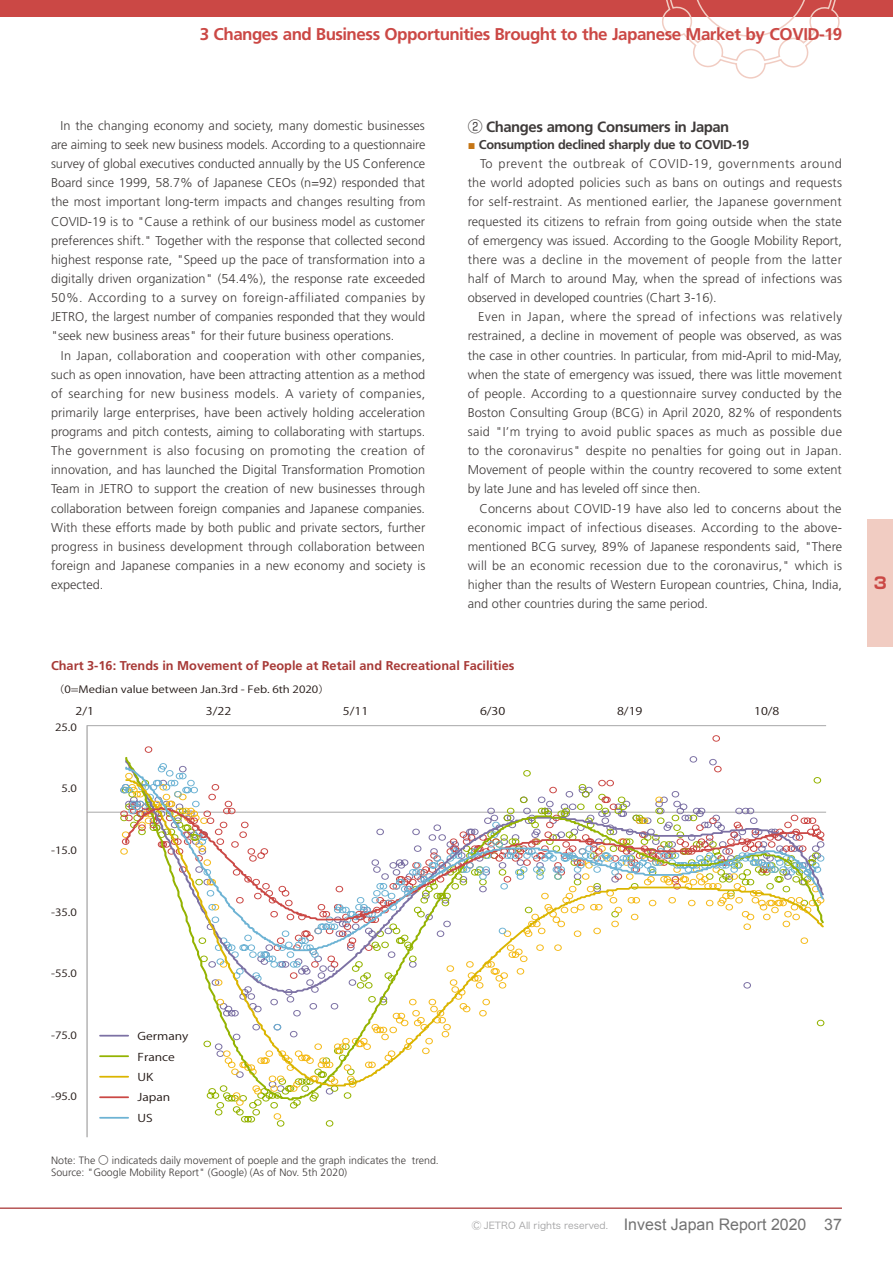
<style>
.page{position:relative;width:893px;height:1263px;background:#fff}
.page>*{position:absolute;margin:0;border:0;box-sizing:border-box;transform-origin:0 0}
.t1{font:700 16.95px "Frutiger";letter-spacing:-.03em;color:#cb4845}
.t2{font:15.9px "Arial";color:#727272}
.t3{font:700 15.9px "Shin Go Pro";color:#cb4845}
.t4{font:700 14.85px "Frutiger";letter-spacing:-.03em;color:#3f3b3a}
.t5{font:300 12.75px/19.2px "Frutiger";letter-spacing:.005em;color:#3f3b3a;text-align:justify}
.t6{font:700 12.75px "Frutiger";color:#a73936}
.t7{font:300 12.75px "Frutiger";letter-spacing:.025em;color:#3f3b3a}
.t8{font:300 12.75px "Frutiger";letter-spacing:.04em;color:#3f3b3a}
.t9{font:300 12.75px "Frutiger";letter-spacing:.03em;color:#3f3b3a}
.t10{font:300 12.75px "Frutiger";letter-spacing:.045em;color:#3f3b3a}
.t11{font:700 12.75px "Frutiger";letter-spacing:-.03em;color:#3f3b3a}
.t12{font:300 10.65px/12.8px "Frutiger";color:#3f3b3a}
.t13{font:10.65px/20.4px "Koz Go Pr 6 N Regular 90 pv RKSJ H";color:#231916;scale:1.17 1}
.t14{font:9.9px "Koz Go Pr 6 N Regular 90 pv RKSJ H";color:#231916;scale:1.17 1}
.t15{font:9.6px "Hiragino Sans W3";color:#a0a0a1}
.s1{font-family:"Shin Go Pro";font-weight:400}
.s2{font-family:"Arial";color:#c57515}
.s3{font-family:"Shin Go Pro"}
</style>
<div class="page">
<hr style="left:0;top:1208px;width:842px;height:1px;background:#920000">
<div style="left:867px;top:519px;width:26px;height:127px;background:#f1ccc2"></div>
<div style="left:0;top:0;width:893px;height:17px;background:#cb4845"></div>
<svg style="left:662px;top:0;width:178px;height:79px"></svg>
<svg style="left:86px;top:725px;width:740px;height:412px"></svg>
<hr style="left:87px;top:726px;width:1px;height:411px;background:#c1c0c0">
<hr style="left:87px;top:812px;width:739px;height:1px;background:#a0a0a1">
<svg style="left:120px;top:1030px;width:544px;height:89px"></svg>
<svg style="left:120px;top:746px;width:540px;height:17px"></svg>
<svg style="left:660px;top:735px;width:164px;height:21px"></svg>
<svg style="left:124px;top:756px;width:702px;height:345px"></svg>
<svg style="left:124px;top:952px;width:702px;height:135px"></svg>
<svg style="left:124px;top:766px;width:702px;height:186px"></svg>
<hr style="left:100px;top:1035px;width:28px;height:2px;background:#7c71a4">
<hr style="left:100px;top:1055px;width:28px;height:2px;background:#94b301">
<hr style="left:100px;top:1076px;width:28px;height:2px;background:#dbb500">
<hr style="left:100px;top:1096px;width:28px;height:2px;background:#cb4845">
<hr style="left:100px;top:1117px;width:28px;height:2px;background:#6db3d4">
<h1 class="t1" style="left:200px;top:24px;width:644px">3 Changes and Business Opportunities Brought to the Japanese Market by COVID-19</h1>
<p class="t5" style="left:51px;top:116px;width:376px;text-indent:10px">In the changing economy and society, many domestic businesses are aiming to seek new business models. According to a questionnaire survey of global executives conducted annually by the US Conference Board since 1999, 58.7% of Japanese CEOs (n=92) responded that the most important long-term impacts and changes resulting from COVID-19 is to "Cause a rethink of our business model as customer preferences shift." Together with the response that collected second highest response rate, "Speed up the pace of transformation into a digitally driven organization" (54.4%), the response rate exceeded 50%. According to a survey on foreign-affiliated companies by JETRO, the largest number of companies responded that they would "seek new business areas" for their future business operations.</p>
<p class="t5" style="left:51px;top:345px;width:376px;text-indent:10px">In Japan, collaboration and cooperation with other companies, such as open innovation, have been attracting attention as a method of searching for new business models. A variety of companies, primarily large enterprises, have been actively holding acceleration programs and pitch contests, aiming to collaborating with startups.<br>The government is also focusing on promoting the creation of innovation, and has launched the Digital Transformation Promotion Team in JETRO to support the creation of new businesses through collaboration between foreign companies and Japanese companies.<br>With these efforts made by both public and private sectors, further progress in business development through collaboration between foreign and Japanese companies in a new economy and society is expected.</p>
<p class="t4" style="left:468px;top:118px;width:263px"><span class="s1">②</span> Changes among Consumers in Japan</p>
<p class="t11" style="left:468px;top:137px;width:283px"><span class="s2">■</span> Consumption declined sharply due to COVID-19</p>
<p class="t10" style="left:480px;top:157px;width:363px">To prevent the outbreak of COVID-19, governments around</p>
<p class="t5" style="left:468px;top:173px;width:376px">the world adopted policies such as bans on outings and requests</p>
<p class="t5" style="left:468px;top:192px;width:375px">for self-restraint. As mentioned earlier, the Japanese government</p>
<p class="t5" style="left:468px;top:212px;width:376px">requested its citizens to refrain from going outside when the state</p>
<p class="t5" style="left:468px;top:231px;width:376px">of emergency was issued. According to the Google Mobility Report,</p>
<p class="t9" style="left:468px;top:252px;width:376px">there was a decline in the movement of people from the latter</p>
<p class="t5" style="left:468px;top:269px;width:376px">half of March to around May, when the spread of infections was</p>
<p class="t5" style="left:468px;top:288px;width:250px">observed in developed countries (Chart 3-16).</p>
<p class="t8" style="left:478px;top:310px;width:365px">Even in Japan, where the spread of infections was relatively</p>
<p class="t5" style="left:468px;top:326px;width:375px">restrained, a decline in movement of people was observed, as was</p>
<p class="t5" style="left:468px;top:345px;width:376px">the case in other countries. In particular, from mid-April to mid-May,</p>
<p class="t5" style="left:468px;top:365px;width:376px">when the state of emergency was issued, there was little movement</p>
<p class="t5" style="left:468px;top:384px;width:376px">of people. According to a questionnaire survey conducted by the</p>
<p class="t5" style="left:468px;top:403px;width:376px">Boston Consulting Group (BCG) in April 2020, 82% of respondents</p>
<p class="t7" style="left:468px;top:424px;width:376px">said "I’m trying to avoid public spaces as much as possible due</p>
<p class="t5" style="left:468px;top:441px;width:376px">to the coronavirus" despite no penalties for going out in Japan.</p>
<p class="t5" style="left:468px;top:460px;width:376px">Movement of people within the country recovered to some extent</p>
<p class="t5" style="left:468px;top:479px;width:234px">by late June and has leveled off since then.</p>
<p class="t5" style="left:479px;top:499px;width:364px">Concerns about COVID-19 have also led to concerns about the</p>
<p class="t5" style="left:468px;top:518px;width:376px">economic impact of infectious diseases. According to the above-</p>
<p class="t5" style="left:468px;top:537px;width:376px">mentioned BCG survey, 89% of Japanese respondents said, "There</p>
<p class="t5" style="left:468px;top:556px;width:376px">will be an economic recession due to the coronavirus," which is</p>
<p class="t5" style="left:468px;top:575px;width:376px">higher than the results of Western European countries, China, India,</p>
<p class="t5" style="left:468px;top:594px;width:242px">and other countries during the same period.</p>
<p class="t6" style="left:51px;top:658px;width:465px">Chart 3-16: Trends in Movement of People at Retail and Recreational Facilities</p>
<p class="t14" style="left:53px;top:684px;width:238px">（0=Median value between Jan.3rd - Feb. 6th 2020）</p>
<p class="t14" style="left:55px;top:722px;width:20px">25.0</p>
<p class="t13" style="left:76px;top:701px;width:17px">2/1</p>
<p class="t13" style="left:206px;top:701px;width:23px">3/22</p>
<p class="t13" style="left:343px;top:701px;width:23px">5/11</p>
<p class="t13" style="left:480px;top:701px;width:23px">6/30</p>
<p class="t13" style="left:617px;top:701px;width:23px">8/19</p>
<p class="t13" style="left:754px;top:701px;width:23px">10/8</p>
<p class="t14" style="left:61px;top:783px;width:15px">5.0</p>
<p class="t14" style="left:51px;top:845px;width:24px">-15.0</p>
<p class="t14" style="left:51px;top:906px;width:24px">-35.0</p>
<p class="t14" style="left:51px;top:968px;width:24px">-55.0</p>
<p class="t14" style="left:51px;top:1029px;width:24px">-75.0</p>
<p class="t14" style="left:51px;top:1091px;width:24px">-95.0</p>
<p class="t13" style="left:138px;top:1026px;width:45px">Germany<br>France<br>UK<br>Japan<br>US</p>
<p class="t12" style="left:51px;top:1153px;width:389px">Note: The <span class="s3">〇</span> indicateds daily movement of poeple and the graph indicates the trend.<br>Source: "Google Mobility Report" (Google) (As of Nov. 5th 2020)</p>
<p class="t15" style="left:472px;top:1217px;width:138px">Ⓒ JETRO All rights reserved.</p>
<p class="t2" style="left:624px;top:1214px;width:220px">Invest Japan Report 2020 37</p>
<p class="t3" style="left:874px;top:570px;width:14px">3</p>
</div>
